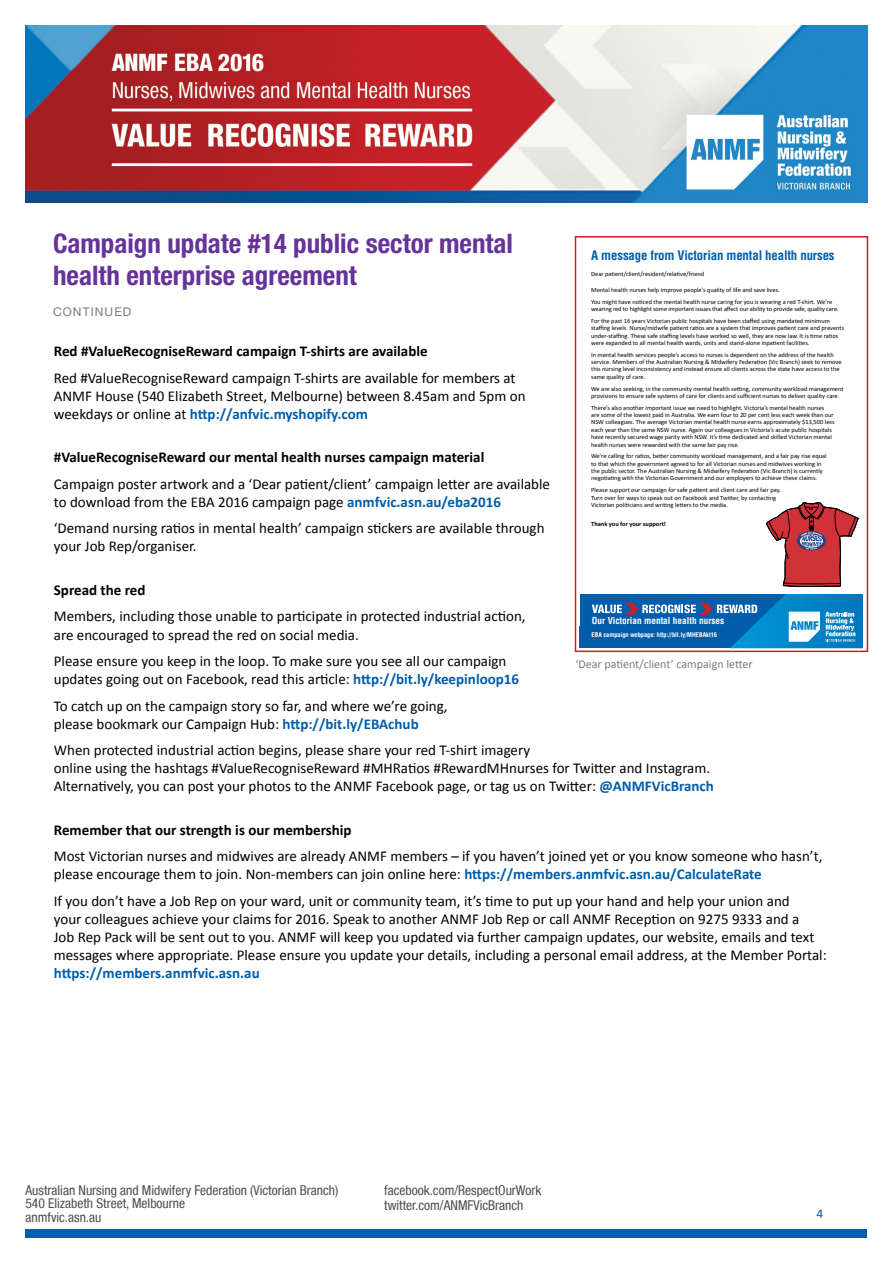
<style>
.page{position:relative;width:893px;height:1263px;background:#fff}
.page>*{position:absolute;margin:0;border:0;box-sizing:border-box;transform-origin:0 0}
.t1{font:700 condensed 27px/31.5px "Helvetica Neue LT Std";color:#639}
.t2{font:15px/18px "Calibri";color:#000}
.t3{font:700 15px "Calibri";color:#000}
.t4{font:700 15px "Calibri";color:#005daa}
.t5{font:condensed 13.5px/13.5px "Helvetica Neue LT";color:#4c4d4d}
.t6{font:13.5px "Calibri";color:#005daa}
.t7{font:700 condensed 12.9px "Helvetica LT Std";letter-spacing:-.01em;color:#005daa}
.t8{font:12px "Calibri";color:#7d7c7b}
.t9{font:12px "Helvetica Neue LT Std";letter-spacing:.09em;color:#7d7c7b}
.t10{font:700 condensed 9.3px "Helvetica LT Std";color:#fff}
.t11{font:6.45px/7.4px "Calibri";color:#000}
.t12{font:700 6.45px "Calibri";color:#000}
.t13{font:700 condensed 6.3px "Helvetica LT Std";color:#fff}
.s1{font-weight:700;color:#005daa}
</style>
<div class="page">
<img style="left:26px;top:26px;width:841px;height:176px">
<div style="left:26px;top:1229px;width:841px;height:8px;background:#005daa"></div>
<div style="left:580px;top:594px;width:283px;height:54px;background:#005daa"></div>
<svg style="left:592px;top:502px;width:271px;height:146px"></svg>
<div style="left:575px;top:236px;width:293px;height:416px;border:2px solid #ca2127"></div>
<h1 class="t1" style="left:53px;top:227px;width:461px">Campaign update #14 public sector mental health enterprise agreement</h1>
<h3 class="t9" style="left:53px;top:305px;width:80px">CONTINUED</h3>
<h3 class="t7" style="left:591px;top:247px;width:245px">A message from Victorian mental health nurses</h3>
<p class="t11" style="left:591px;top:270px;width:115px">Dear patient/client/resident/relative/friend</p>
<p class="t11" style="left:591px;top:284px;width:243px;line-height:11.6px">Mental health nurses help improve people’s quality of life and save lives.<br>You might have noticed the mental health nurse caring for you is wearing a red T-shirt. We’re</p>
<p class="t11" style="left:591px;top:303px;width:249px;line-height:11.6px">wearing red to highlight some important issues that affect our ability to provide safe, quality care.<br>For the past 16 years Victorian public hospitals have been staffed using mandated minimum</p>
<p class="t11" style="left:591px;top:324px;width:255px">staffing levels. Nurse/midwife patient ratios are a system that improves patient care and prevents under-staffing. These safe staffing levels have worked so well, they are now law. It is time ratios were expanded to all mental health wards, units and stand-alone inpatient facilities.</p>
<p class="t11" style="left:591px;top:351px;width:252px">In mental health services people’s access to nurses is dependent on the address of the health service. Members of the Australian Nursing &amp; Midwifery Federation (Vic Branch) seek to remove this nursing level inconsistency and instead ensure all clients across the state have access to the same quality of care.</p>
<p class="t11" style="left:591px;top:385px;width:254px">We are also seeking, in the community mental health setting, community workload management provisions to ensure safe systems of care for clients and sufficient nurses to deliver quality care.</p>
<p class="t11" style="left:591px;top:404px;width:245px">There’s also another important issue we need to highlight. Victoria’s mental health nurses<br>are some of the lowest paid in Australia. We earn four to 20 per cent less each week than our NSW colleagues. The average Victorian mental health nurse earns approximately $13,500 less each year than the same NSW nurse. Again our colleagues in Victoria’s acute public hospitals have recently secured wage parity with NSW. It’s time dedicated and skilled Victorian mental health nurses were rewarded with the same fair pay rise.</p>
<p class="t11" style="left:591px;top:452px;width:237px">We’re calling for ratios, better community workload management, and a fair pay rise equal to that which the government agreed to for all Victorian nurses and midwives working in the public sector. The Australian Nursing &amp; Midwifery Federation (Vic Branch) is currently negotiating with the Victorian Government and our employers to achieve these claims.</p>
<p class="t11" style="left:591px;top:486px;width:191px">Please support our campaign for safe patient and client care and fair pay.<br>Turn over for ways to speak out on Facebook and Twitter, by contacting<br>Victorian politicians and writing letters to the media.</p>
<p class="t12" style="left:591px;top:520px;width:76px">Thank you for your support!</p>
<h2 class="t3" style="left:54px;top:342px;width:375px">Red #ValueRecogniseReward campaign T-shirts are available</h2>
<h2 class="t2" style="left:54px;top:369px;width:473px">Red #ValueRecogniseReward campaign T-shirts are available for members at<br>ANMF House (540 Elizabeth Street, Melbourne) between 8.45am and 5pm on weekdays or online at <span class="s1">http://anfvic.myshopify.com</span></h2>
<h2 class="t3" style="left:54px;top:448px;width:432px">#ValueRecogniseReward our mental health nurses campaign material</h2>
<h2 class="t2" style="left:54px;top:475px;width:498px">Campaign poster artwork and a ‘Dear patient/client’ campaign letter are available to download from the EBA 2016 campaign page <span class="s1">anmfvic.asn.au/eba2016</span></h2>
<h2 class="t2" style="left:54px;top:519px;width:492px">‘Demand nursing ratios in mental health’ campaign stickers are available through your Job Rep/organiser.</h2>
<h2 class="t3" style="left:54px;top:580px;width:93px">Spread the red</h2>
<h2 class="t2" style="left:54px;top:607px;width:473px">Members, including those unable to participate in protected industrial action, are encouraged to spread the red on social media.</h2>
<h2 class="t2" style="left:54px;top:652px;width:467px">Please ensure you keep in the loop. To make sure you see all our campaign updates going out on Facebook, read this article: <span class="s1">http://bit.ly/keepinloop16</span></h2>
<h2 class="t2" style="left:54px;top:697px;width:395px">To catch up on the campaign story so far, and where we’re going, please bookmark our Campaign Hub: <span class="s1">http://bit.ly/EBAchub</span></h2>
<p class="t2" style="left:54px;top:741px;width:661px">When protected industrial action begins, please share your red T-shirt imagery<br>online using the hashtags #ValueRecogniseReward #MHRatios #RewardMHnurses for Twitter and Instagram.<br>Alternatively, you can post your photos to the ANMF Facebook page, or tag us on Twitter: <span class="s1">@ANMFVicBranch</span></p>
<h2 class="t3" style="left:54px;top:820px;width:299px">Remember that our strength is our membership</h2>
<h2 class="t2" style="left:54px;top:847px;width:770px">Most Victorian nurses and midwives are already ANMF members – if you haven’t joined yet or you know someone who hasn’t, please encourage them to join. Non-members can join online here: <span class="s1">https://members.anmfvic.asn.au/CalculateRate</span></h2>
<p class="t2" style="left:54px;top:892px;width:774px">If you don’t have a Job Rep on your ward, unit or community team, it’s time to put up your hand and help your union and<br>your colleagues achieve your claims for 2016. Speak to another ANMF Job Rep or call ANMF Reception on 9275 9333 and a<br>Job Rep Pack will be sent out to you. ANMF will keep you updated via further campaign updates, our website, emails and text messages where appropriate. Please ensure you update your details, including a personal email address, at the Member Portal:</p>
<h2 class="t4" style="left:54px;top:963px;width:207px">https://members.anmfvic.asn.au</h2>
<h3 class="t10" style="left:592px;top:615px;width:134px">Our Victorian mental health nurses</h3>
<p class="t13" style="left:592px;top:630px;width:127px">EBA campaign webpage: http://bit.ly/MHEBAkt16</p>
<h3 class="t8" style="left:575px;top:656px;width:179px">‘Dear patient/client’ campaign letter</h3>
<h3 class="t5" style="left:26px;top:1183px;width:314px">Australian Nursing and Midwifery Federation (Victorian Branch)<br>540 Elizabeth Street, Melbourne<br>anmfvic.asn.au</h3>
<h3 class="t5" style="left:384px;top:1182px;width:159px;line-height:15px">facebook.com/RespectOurWork twitter.com/ANMFVicBranch</h3>
<h3 class="t6" style="left:816px;top:1205px;width:8px">4</h3>
</div>
